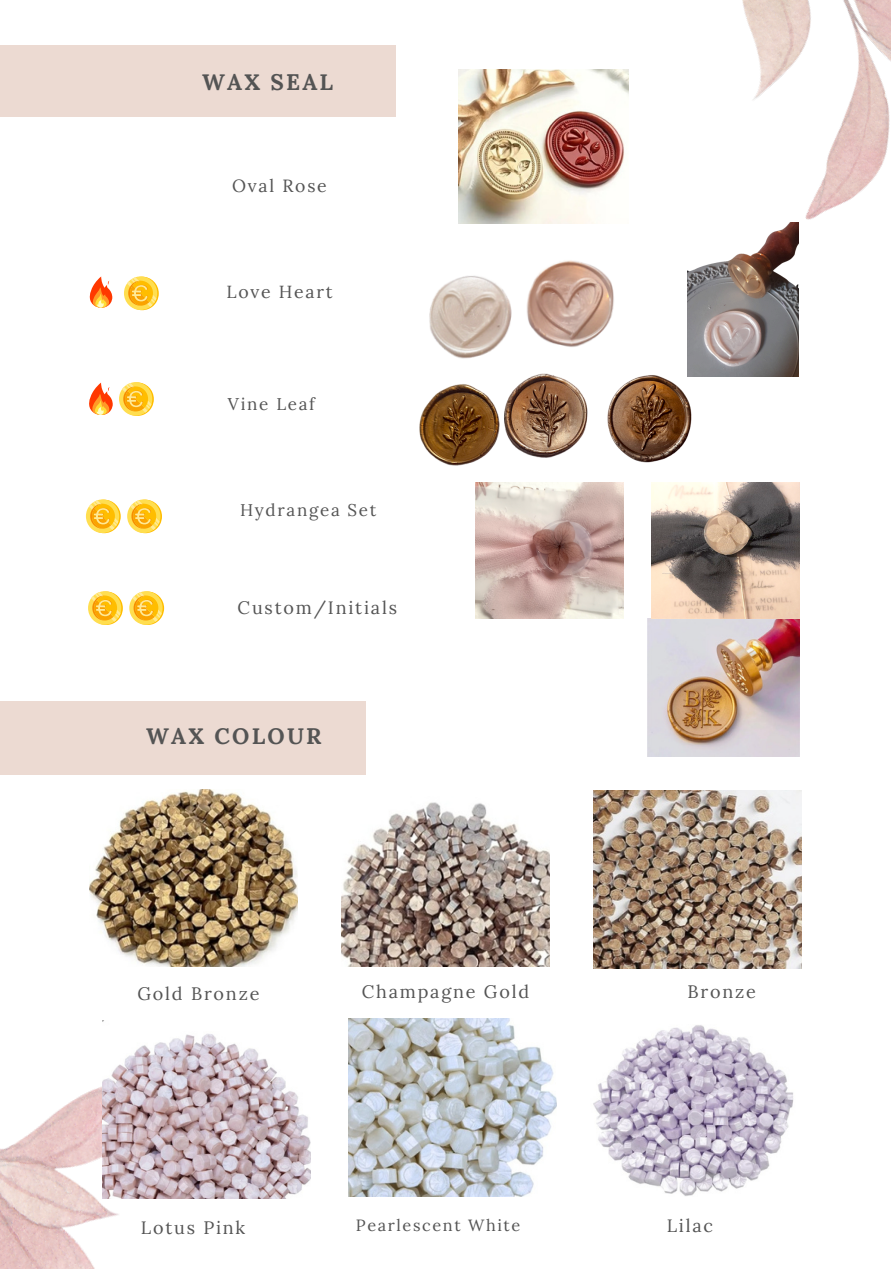
<style>
.page{position:relative;width:891px;height:1269px;background:#fff}
.page>*{position:absolute;margin:0;border:0;box-sizing:border-box;transform-origin:0 0}
.t1{font:700 22.5px "Lora";letter-spacing:.1em;color:#545454}
.t2{font:18px "Lora";letter-spacing:.1em;color:#545454}
.t3{font:17.7px "Lora";letter-spacing:.1em;color:#545454}
.t4{font:16.95px "Lora";letter-spacing:.1em;color:#545454}
.t5{font:16.2px "Lora";letter-spacing:.1em;color:#545454}
</style>
<div class="page">
<img style="left:458px;top:0;width:433px;height:220px">
<img style="left:0;top:1018px;width:514px;height:251px">
<div style="left:0;top:45px;width:396px;height:72px;background:#ecdad2"></div>
<div style="left:0;top:701px;width:366px;height:73px;background:#ecdad2"></div>
<svg style="left:90px;top:276px;width:22px;height:32px"></svg>
<svg style="left:89px;top:383px;width:24px;height:32px"></svg>
<svg style="left:127px;top:499px;width:35px;height:34px"></svg>
<svg style="left:86px;top:499px;width:35px;height:34px"></svg>
<svg style="left:119px;top:382px;width:35px;height:34px"></svg>
<svg style="left:124px;top:276px;width:35px;height:34px"></svg>
<svg style="left:129px;top:591px;width:35px;height:34px"></svg>
<svg style="left:88px;top:591px;width:35px;height:34px"></svg>
<img style="left:593px;top:1025px;width:201px;height:171px">
<img style="left:342px;top:802px;width:208px;height:165px">
<img style="left:594px;top:791px;width:208px;height:177px">
<img style="left:89px;top:789px;width:208px;height:178px">
<img style="left:348px;top:1019px;width:208px;height:177px">
<img style="left:103px;top:1021px;width:208px;height:178px">
<img style="left:687px;top:222px;width:112px;height:155px">
<img style="left:419px;top:379px;width:108px;height:132px">
<img style="left:527px;top:348px;width:236px;height:152px">
<img style="left:429px;top:260px;width:249px;height:104px">
<img style="left:647px;top:618px;width:152px;height:139px">
<img style="left:476px;top:483px;width:147px;height:136px">
<img style="left:652px;top:483px;width:147px;height:136px">
<img style="left:458px;top:70px;width:170px;height:154px">
<p class="t1" style="left:202px;top:67px;width:133px">WAX SEAL</p>
<p class="t3" style="left:232px;top:174px;width:96px">Oval Rose</p>
<p class="t3" style="left:226px;top:280px;width:108px">Love Heart</p>
<p class="t4" style="left:228px;top:393px;width:89px">Vine Leaf</p>
<h1 class="t4" style="left:240px;top:499px;width:138px">Hydrangea Set</h1>
<p class="t2" style="left:238px;top:596px;width:161px">Custom/Initials</p>
<p class="t1" style="left:146px;top:722px;width:177px">WAX COLOUR</p>
<p class="t2" style="left:137px;top:981px;width:124px">Gold Bronze</p>
<p class="t2" style="left:362px;top:979px;width:169px">Champagne Gold</p>
<p class="t2" style="left:687px;top:979px;width:70px">Bronze</p>
<p class="t2" style="left:141px;top:1215px;width:106px">Lotus Pink</p>
<p class="t5" style="left:356px;top:1215px;width:166px">Pearlescent White</p>
<h1 class="t2" style="left:667px;top:1214px;width:48px">Lilac</h1>
</div>
